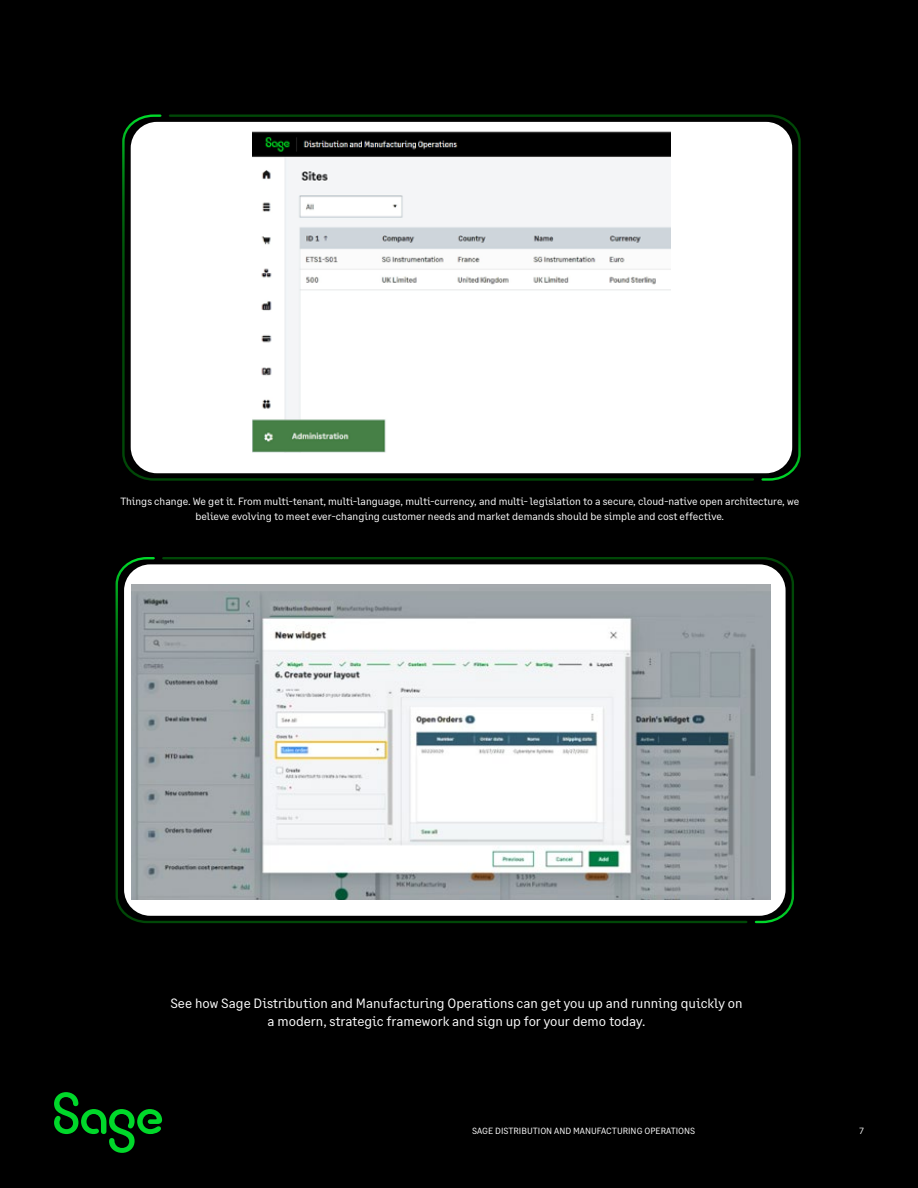
<style>
.page{position:relative;width:918px;height:1188px;background:#000}
.page>*{position:absolute;margin:0;border:0;box-sizing:border-box;transform-origin:0 0}
.t1{font:13.5px/18px "Sage Text";color:#fff;text-align:center}
.t2{font:10.5px/15px "Sage Text";color:#fff;text-align:center}
.t3{font:9px "Sage Text";color:#fff}
</style>
<div class="page">
<svg style="left:122px;top:114px;width:46px;height:367px"></svg>
<svg style="left:168px;top:114px;width:633px;height:367px"></svg>
<svg style="left:115px;top:557px;width:46px;height:367px"></svg>
<svg style="left:161px;top:557px;width:634px;height:367px"></svg>
<img style="left:132px;top:585px;width:638px;height:314px">
<img style="left:253px;top:132px;width:417px;height:320px">
<img style="left:256px;top:134px;width:210px;height:19px">
<svg style="left:54px;top:1092px;width:108px;height:61px"></svg>
<p class="t2" style="left:120px;top:494px;width:680px">Things change. We get it. From multi-tenant, multi-language, multi-currency, and multi- legislation to a secure, cloud-native open architecture, we believe evolving to meet ever-changing customer needs and market demands should be simple and cost effective.</p>
<p class="t1" style="left:170px;top:994px;width:574px">See how Sage Distribution and Manufacturing Operations can get you up and running quickly on a modern, strategic framework and sign up for your demo today.</p>
<p class="t3" style="left:472px;top:1125px;width:225px">SAGE DISTRIBUTION AND MANUFACTURING OPERATIONS</p>
<p class="t3" style="left:860px;top:1125px;width:6px">7</p>
</div>
